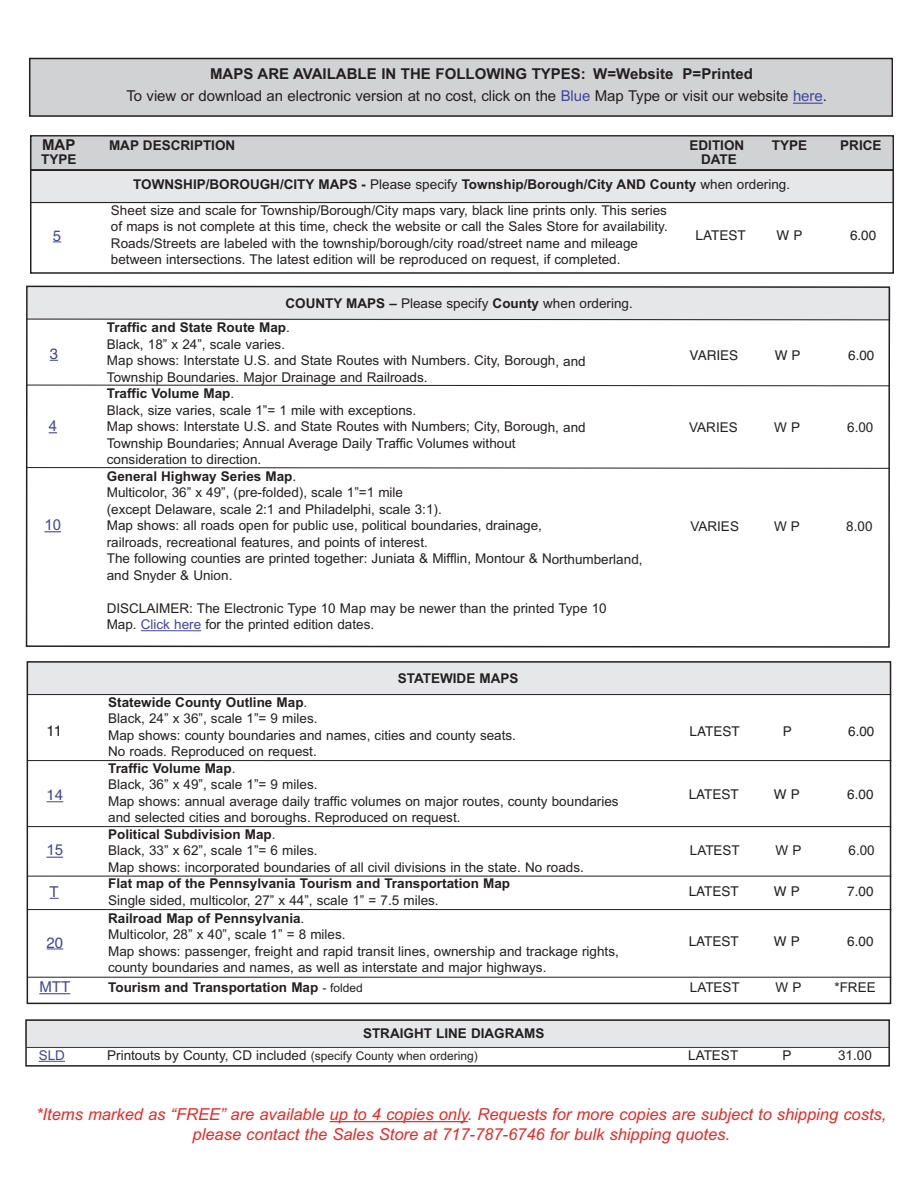
<style>
.page{position:relative;width:918px;height:1188px;background:#fff}
.page>*{position:absolute;margin:0;border:0;box-sizing:border-box;transform-origin:0 0}
.t1{font:italic 16.5px/19.8px "Arial";color:#ec2724;text-align:center}
.t2{font:15px/22.5px "Arial";letter-spacing:-.005em;color:#231f20}
.t3{font:15px "Arial";color:#41459d}
.t4{font:15px "Helvetica";color:#41459d}
.t5{font:700 15px "Arial";color:#231f20}
.t6{font:15px "Helvetica";color:#231f20}
.t7{font:13.5px/16.5px "Arial";color:#231f20}
.t8{font:700 13.5px "Arial";color:#231f20}
.t9{font:13.5px "Helvetica";color:#231f20}
.t10{font:13.5px "Arial";color:#41459d}
.s1{font-weight:700}
.s2{color:#41459d}
.s3{font-weight:400}
.s4{font-weight:400;font-size:12px}
.s5{font-size:12px}
</style>
<div class="page">
<div style="left:31px;top:137px;width:861px;height:32px;background:#d1d2d4"></div>
<div style="left:30px;top:135px;width:864px;height:36px;border:2px solid #231f20"></div>
<div style="left:30px;top:171px;width:864px;height:32px;background:#e6e7e9"></div>
<svg style="left:25px;top:285px;width:865px;height:363px"></svg>
<div style="left:30px;top:169px;width:864px;height:105px;border:2px solid #231f20"></div>
<svg style="left:25px;top:287px;width:866px;height:34px"></svg>
<svg style="left:25px;top:384px;width:865px;height:3px"></svg>
<svg style="left:25px;top:467px;width:865px;height:2px"></svg>
<svg style="left:44px;top:531px;width:17px;height:1px"></svg>
<hr style="left:141px;top:630px;width:60px;height:1px;background:#41459d">
<hr style="left:30px;top:202px;width:864px;height:1px;background:#231f20">
<div style="left:27px;top:661px;width:864px;height:33px;background:#e6e7e9"></div>
<div style="left:27px;top:661px;width:864px;height:343px;border:2px solid #231f20"></div>
<hr style="left:27px;top:694px;width:864px;height:1px;background:#231f20">
<hr style="left:27px;top:760px;width:864px;height:1px;background:#231f20">
<hr style="left:27px;top:826px;width:864px;height:1px;background:#231f20">
<svg style="left:46px;top:857px;width:17px;height:1px"></svg>
<hr style="left:27px;top:876px;width:864px;height:1px;background:#231f20">
<hr style="left:27px;top:909px;width:864px;height:1px;background:#231f20">
<hr style="left:27px;top:977px;width:864px;height:1px;background:#231f20">
<hr style="left:39px;top:993px;width:31px;height:1px;background:#41459d">
<div style="left:30px;top:59px;width:861px;height:56px;background:#d1d2d4"></div>
<div style="left:29px;top:58px;width:864px;height:59px;border:2px solid #231f20"></div>
<hr style="left:793px;top:103px;width:30px;height:1px;background:#41459d">
<div style="left:26px;top:1019px;width:863px;height:27px;background:#e6e7e9"></div>
<div style="left:25px;top:1019px;width:865px;height:48px;border:2px solid #231f20"></div>
<hr style="left:26px;top:1047px;width:863px;height:1px;background:#231f20">
<svg style="left:39px;top:1061px;width:26px;height:1px"></svg>
<svg style="left:47px;top:801px;width:16px;height:1px"></svg>
<svg style="left:47px;top:949px;width:16px;height:1px"></svg>
<hr style="left:330px;top:1121px;width:138px;height:1px;background:#ec2724">
<p class="t2" style="left:126px;top:63px;width:702px;text-indent:84px"><span class="s1">MAPS ARE AVAILABLE IN THE FOLLOWING TYPES: W=Website P=Printed<br></span>To view or download an electronic version at no cost, click on the <span class="s2">Blue</span> Map Type or visit our website <span class="s2">here</span>.</p>
<p class="t5" style="left:42px;top:136px;width:35px">MAP</p>
<p class="t8" style="left:109px;top:138px;width:128px">MAP DESCRIPTION</p>
<p class="t8" style="left:690px;top:138px;width:56px">EDITION</p>
<p class="t8" style="left:772px;top:138px;width:37px">TYPE</p>
<p class="t8" style="left:840px;top:138px;width:43px">PRICE</p>
<p class="t8" style="left:41px;top:151px;width:37px">TYPE</p>
<p class="t8" style="left:701px;top:151px;width:37px">DATE</p>
<p class="t8" style="left:133px;top:177px;width:658px">TOWNSHIP/BOROUGH/CITY MAPS - <span class="s3">Please specify</span> Township/Borough/City AND County <span class="s3">when ordering.</span></p>
<p class="t7" style="left:111px;top:202px;width:558px">Sheet size and scale for Township/Borough/City maps vary, black line prints only. This series of maps is not complete at this time, check the website or call the Sales Store for availability.<br>Roads/Streets are labeled with the township/borough/city road/street name and mileage between intersections. The latest edition will be reproduced on request, if completed.</p>
<p class="t4" style="left:53px;top:227px;width:10px">5</p>
<p class="t9" style="left:696px;top:228px;width:52px">LATEST</p>
<p class="t9" style="left:777px;top:228px;width:27px">W P</p>
<p class="t9" style="left:850px;top:228px;width:28px">6.00</p>
<p class="t4" style="left:50px;top:345px;width:10px">3</p>
<p class="t7" style="left:285px;top:295px;width:349px"><span class="s1">COUNTY MAPS –</span> Please specify <span class="s1">County</span> when ordering.</p>
<p class="t7" style="left:107px;top:319px;width:480px"><span class="s1">Traffic and State Route Map</span>.<br>Black, 18” x 24”, scale varies.<br>Map shows: Interstate U.S. and State Routes with Numbers. City, Borough, and Township Boundaries. Major Drainage and Railroads.<br><span class="s1">Traffic Volume Map</span>.<br>Black, size varies, scale 1”= 1 mile with exceptions.</p>
<p class="t9" style="left:690px;top:348px;width:50px">VARIES</p>
<p class="t9" style="left:775px;top:348px;width:27px">W P</p>
<p class="t9" style="left:848px;top:348px;width:28px">6.00</p>
<p class="t3" style="left:49px;top:417px;width:10px">4</p>
<p class="t7" style="left:107px;top:418px;width:480px">Map shows: Interstate U.S. and State Routes with Numbers; City, Borough, and</p>
<p class="t7" style="left:689px;top:419px;width:50px">VARIES</p>
<p class="t7" style="left:774px;top:419px;width:27px">W P</p>
<p class="t7" style="left:847px;top:419px;width:28px">6.00</p>
<p class="t7" style="left:107px;top:435px;width:410px">Township Boundaries; Annual Average Daily Traffic Volumes without consideration to direction.<br><span class="s1">General Highway Series Map</span>.<br>Multicolor, 36” x 49”, (pre-folded), scale 1”=1 mile<br>(except Delaware, scale 2:1 and Philadelphi, scale 3:1).</p>
<p class="t3" style="left:44px;top:516px;width:18px">10</p>
<p class="t7" style="left:107px;top:517px;width:437px">Map shows: all roads open for public use, political boundaries, drainage,</p>
<p class="t7" style="left:690px;top:518px;width:50px">VARIES</p>
<p class="t7" style="left:774px;top:518px;width:27px">W P</p>
<p class="t7" style="left:846px;top:518px;width:28px">8.00</p>
<p class="t7" style="left:107px;top:534px;width:537px">railroads, recreational features, and points of interest.<br>The following counties are printed together: Juniata &amp; Mifflin, Montour &amp; Northumberland, and Snyder &amp; Union.</p>
<p class="t7" style="left:107px;top:600px;width:502px">DISCLAIMER: The Electronic Type 10 Map may be newer than the printed Type 10<br>Map. <span class="s2">Click here</span> for the printed edition dates.</p>
<p class="t8" style="left:398px;top:671px;width:122px">STATEWIDE MAPS</p>
<p class="t7" style="left:108px;top:694px;width:512px"><span class="s1">Statewide County Outline Map</span>.<br>Black, 24” x 36”, scale 1”= 9 miles.<br>Map shows: county boundaries and names, cities and county seats.<br>No roads. Reproduced on request.<br><span class="s1">Traffic Volume Map</span>.<br>Black, 36” x 49”, scale 1”= 9 miles.<br>Map shows: annual average daily traffic volumes on major routes, county boundaries and selected cities and boroughs. Reproduced on request.<br><span class="s1">Political Subdivision Map</span>.</p>
<p class="t6" style="left:47px;top:723px;width:17px">11</p>
<p class="t9" style="left:690px;top:723px;width:52px">LATEST</p>
<p class="t9" style="left:783px;top:723px;width:11px">P</p>
<p class="t9" style="left:848px;top:723px;width:28px">6.00</p>
<p class="t4" style="left:47px;top:787px;width:18px">14</p>
<p class="t9" style="left:689px;top:787px;width:52px">LATEST</p>
<p class="t9" style="left:774px;top:787px;width:27px">W P</p>
<p class="t9" style="left:847px;top:787px;width:28px">6.00</p>
<p class="t3" style="left:46px;top:842px;width:18px">15</p>
<p class="t7" style="left:108px;top:843px;width:211px">Black, 33” x 62”, scale 1”= 6 miles.</p>
<p class="t7" style="left:690px;top:843px;width:52px">LATEST</p>
<p class="t7" style="left:776px;top:843px;width:27px">W P</p>
<p class="t7" style="left:849px;top:843px;width:28px">6.00</p>
<p class="t7" style="left:108px;top:859px;width:477px">Map shows: incorporated boundaries of all civil divisions in the state. No roads.</p>
<p class="t8" style="left:108px;top:876px;width:403px">Flat map of the Pennsylvania Tourism and Transportation Map</p>
<p class="t7" style="left:108px;top:891px;width:332px;line-height:18px">Single sided, multicolor, 27” x 44”, scale 1” = 7.5 miles.<br><span class="s1">Railroad Map of Pennsylvania</span>.</p>
<p class="t7" style="left:108px;top:927px;width:512px">Multicolor, 28” x 40”, scale 1” = 8 miles.<br>Map shows: passenger, freight and rapid transit lines, ownership and trackage rights, county boundaries and names, as well as interstate and major highways.</p>
<p class="t3" style="left:39px;top:978px;width:32px">MTT</p>
<p class="t8" style="left:108px;top:979px;width:256px">Tourism and Transportation Map <span class="s4">- folded</span></p>
<p class="t7" style="left:690px;top:979px;width:52px">LATEST</p>
<p class="t7" style="left:776px;top:979px;width:27px">W P</p>
<p class="t7" style="left:834px;top:979px;width:43px">*FREE</p>
<p class="t9" style="left:689px;top:883px;width:52px">LATEST</p>
<p class="t9" style="left:774px;top:883px;width:27px">W P</p>
<p class="t9" style="left:847px;top:883px;width:28px">7.00</p>
<p class="t4" style="left:49px;top:883px;width:11px">T</p>
<p class="t4" style="left:47px;top:934px;width:18px">20</p>
<p class="t9" style="left:689px;top:934px;width:52px">LATEST</p>
<p class="t9" style="left:774px;top:934px;width:27px">W P</p>
<p class="t9" style="left:847px;top:934px;width:28px">6.00</p>
<p class="t8" style="left:363px;top:1026px;width:183px">STRAIGHT LINE DIAGRAMS</p>
<p class="t10" style="left:39px;top:1047px;width:28px">SLD</p>
<p class="t7" style="left:107px;top:1047px;width:372px">Printouts by County, CD included <span class="s5">(specify County when ordering)</span></p>
<p class="t7" style="left:688px;top:1047px;width:52px">LATEST</p>
<p class="t7" style="left:783px;top:1047px;width:11px">P</p>
<p class="t7" style="left:838px;top:1047px;width:35px">31.00</p>
<p class="t1" style="left:36px;top:1104px;width:852px">*Items marked as “FREE” are available up to 4 copies only. Requests for more copies are subject to shipping costs, please contact the Sales Store at 717-787-6746 for bulk shipping quotes.</p>
</div>
